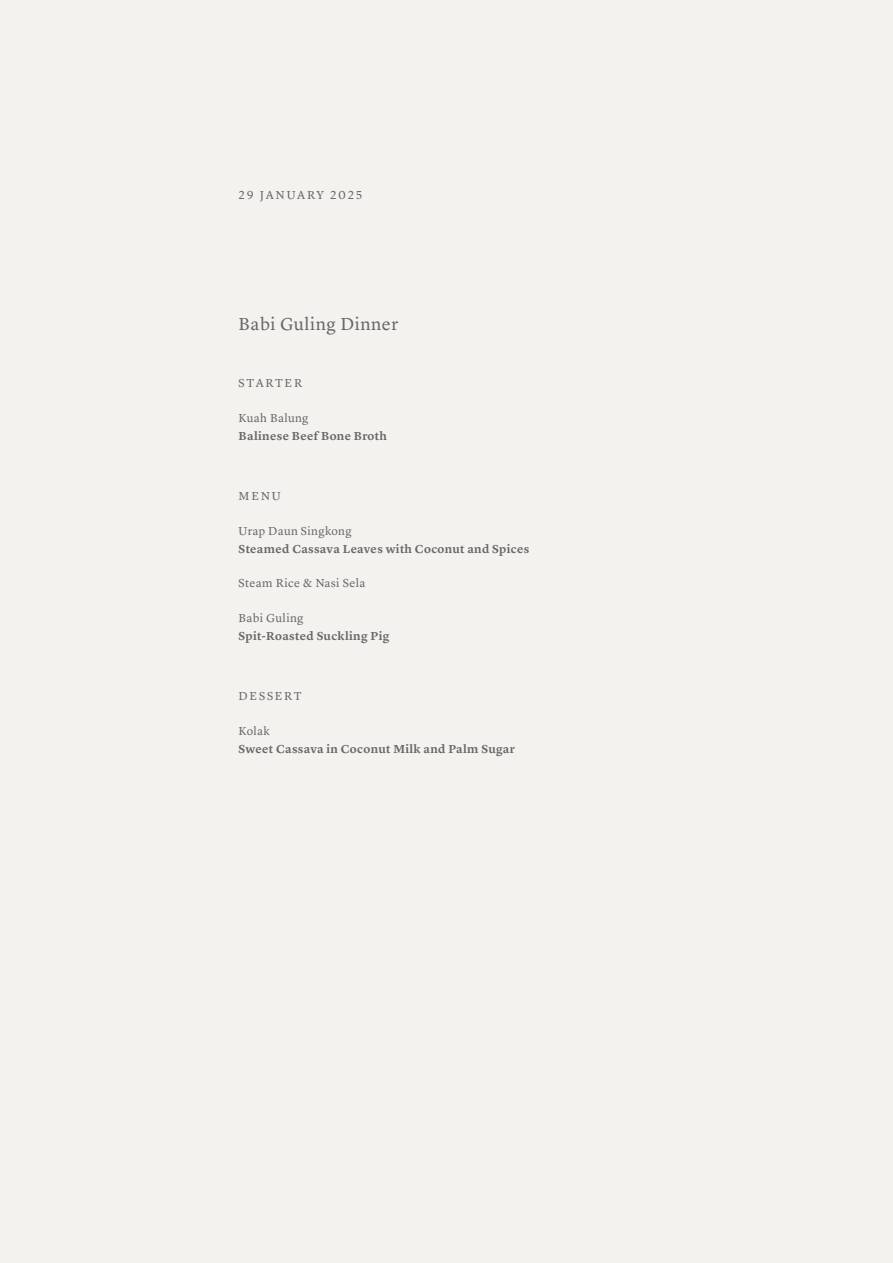
<style>
.page{position:relative;width:893px;height:1263px;background:#f4f2ef}
.page>*{position:absolute;margin:0;border:0;box-sizing:border-box;transform-origin:0 0}
.t1{font:18px "Lyon Text Aman Regular";letter-spacing:.03em;color:#676769}
.t2{font:12px "Lyon Text Aman Semibold";letter-spacing:.03em;color:#676769}
.t3{font:12px "Lyon Text Aman Regular";letter-spacing:.03em;color:#676769}
.t4{font:12px "Lyon Text Aman Regular";letter-spacing:.15em;color:#676769}
.t5{font:12px "Lyon Text Aman Regular";letter-spacing:.145em;color:#676769}
</style>
<div class="page">
<p class="t4" style="left:239px;top:186px;width:125px">29 JANUARY 2025</p>
<h1 class="t1" style="left:239px;top:310px;width:161px">Babi Guling Dinner</h1>
<p class="t4" style="left:239px;top:374px;width:65px">STARTER</p>
<p class="t3" style="left:239px;top:409px;width:71px">Kuah Balung</p>
<p class="t2" style="left:239px;top:427px;width:150px">Balinese Beef Bone Broth</p>
<p class="t3" style="left:239px;top:487px;width:44px">MENU</p>
<p class="t3" style="left:239px;top:521px;width:115px">Urap Daun Singkong</p>
<p class="t2" style="left:239px;top:539px;width:292px">Steamed Cassava Leaves with Coconut and Spices</p>
<p class="t3" style="left:239px;top:574px;width:128px">Steam Rice &amp; Nasi Sela</p>
<p class="t3" style="left:239px;top:609px;width:66px">Babi Guling</p>
<p class="t2" style="left:239px;top:627px;width:152px">Spit-Roasted Suckling Pig</p>
<p class="t5" style="left:239px;top:687px;width:64px">DESSERT</p>
<p class="t3" style="left:239px;top:722px;width:33px">Kolak</p>
<p class="t2" style="left:239px;top:739px;width:278px">Sweet Cassava in Coconut Milk and Palm Sugar</p>
</div>
